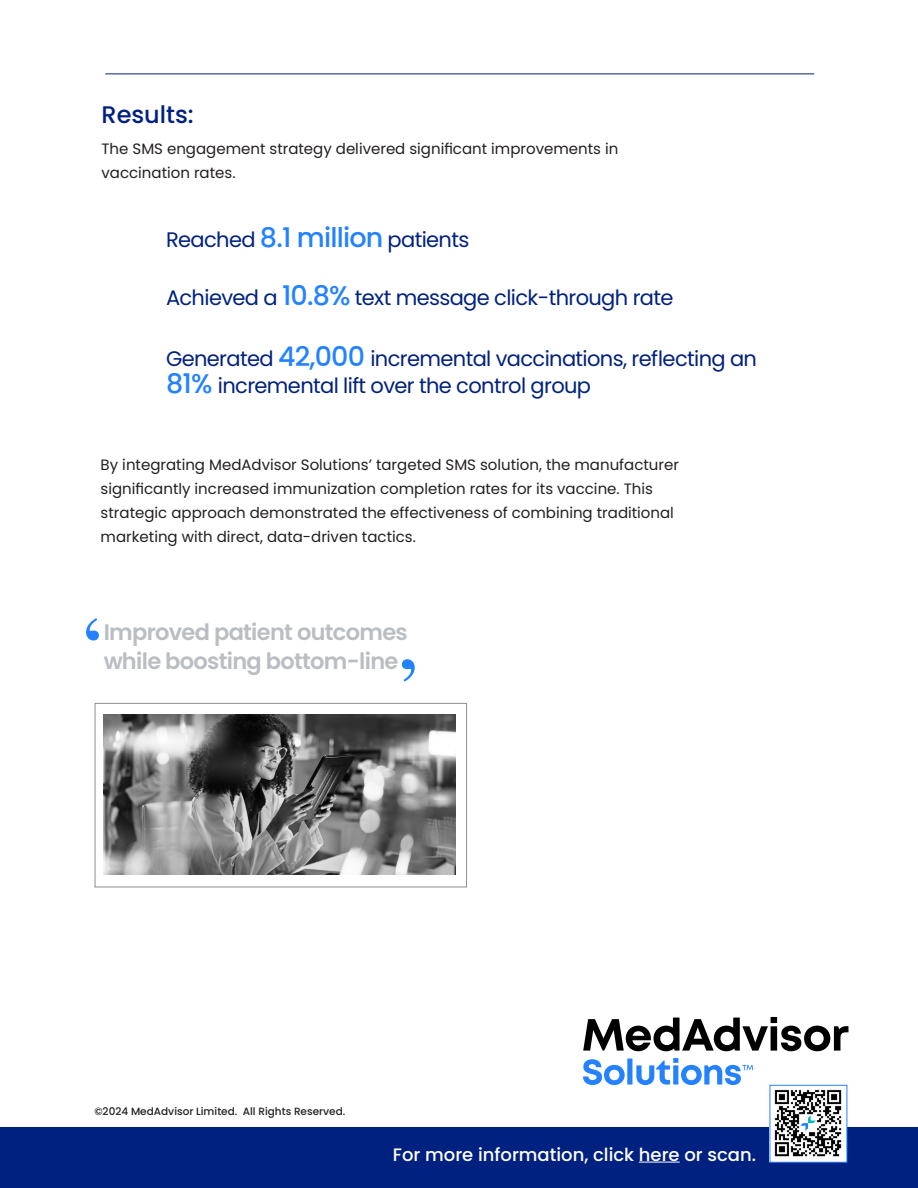
<style>
.page{position:relative;width:918px;height:1188px;background:#fff}
.page>*{position:absolute;margin:0;border:0;box-sizing:border-box;transform-origin:0 0}
.t1{font:500 24px "Poppins";color:#00217f}
.t2{font:600 22.5px/28.5px "Poppins";letter-spacing:-.03em;color:#babec2}
.t3{font:21px/27px "Poppins";letter-spacing:-.03em;color:#00217f}
.t4{font:500 18px "Poppins";color:#fff}
.t5{font:15px/24px "Poppins";color:#231f20}
.t6{font:500 10.5px "Poppins";color:#231f20}
.s1{font-weight:500;font-size:27px;color:#2482ff}
</style>
<div class="page">
<div style="left:95px;top:703px;width:372px;height:184px;border:1px solid #8e8e8f"></div>
<img style="left:104px;top:714px;width:352px;height:161px">
<div style="left:0;top:1128px;width:918px;height:60px;background:#00217f"></div>
<img style="left:771px;top:1089px;width:74px;height:72px">
<div style="left:769px;top:1085px;width:78px;height:78px;border:1px solid #2482ff"></div>
<svg style="left:583px;top:1017px;width:265px;height:34px"></svg>
<svg style="left:583px;top:1058px;width:170px;height:27px"></svg>
<svg style="left:86px;top:618px;width:13px;height:23px"></svg>
<svg style="left:402px;top:659px;width:13px;height:23px"></svg>
<hr style="left:105px;top:73px;width:709px;height:1px;background:#00217f">
<hr style="left:639px;top:1162px;width:41px;height:1px;background:#fff">
<p class="t1" style="left:102px;top:101px;width:94px">Results:</p>
<p class="t5" style="left:102px;top:136px;width:518px">The SMS engagement strategy delivered significant improvements in vaccination rates.</p>
<p class="t3" style="left:166px;top:226px;width:305px">Reached <span class="s1">8.1 million</span> patients</p>
<p class="t3" style="left:166px;top:285px;width:509px">Achieved a <span class="s1">10.8%</span> text message click-through rate</p>
<p class="t3" style="left:166px;top:345px;width:593px">Generated <span class="s1">42,000</span> incremental vaccinations, reflecting an<br><span class="s1">81%</span> incremental lift over the control group</p>
<p class="t5" style="left:101px;top:453px;width:580px">By integrating MedAdvisor Solutions’ targeted SMS solution, the manufacturer significantly increased immunization completion rates for its vaccine. This strategic approach demonstrated the effectiveness of combining traditional marketing with direct, data-driven tactics.</p>
<p class="t2" style="left:104px;top:618px;width:306px">Improved patient outcomes while boosting bottom-line</p>
<p class="t6" style="left:94px;top:1105px;width:253px">©2024 MedAdvisor Limited. All Rights Reserved.</p>
<p class="t4" style="left:393px;top:1144px;width:365px">For more information, click here or scan.</p>
</div>
